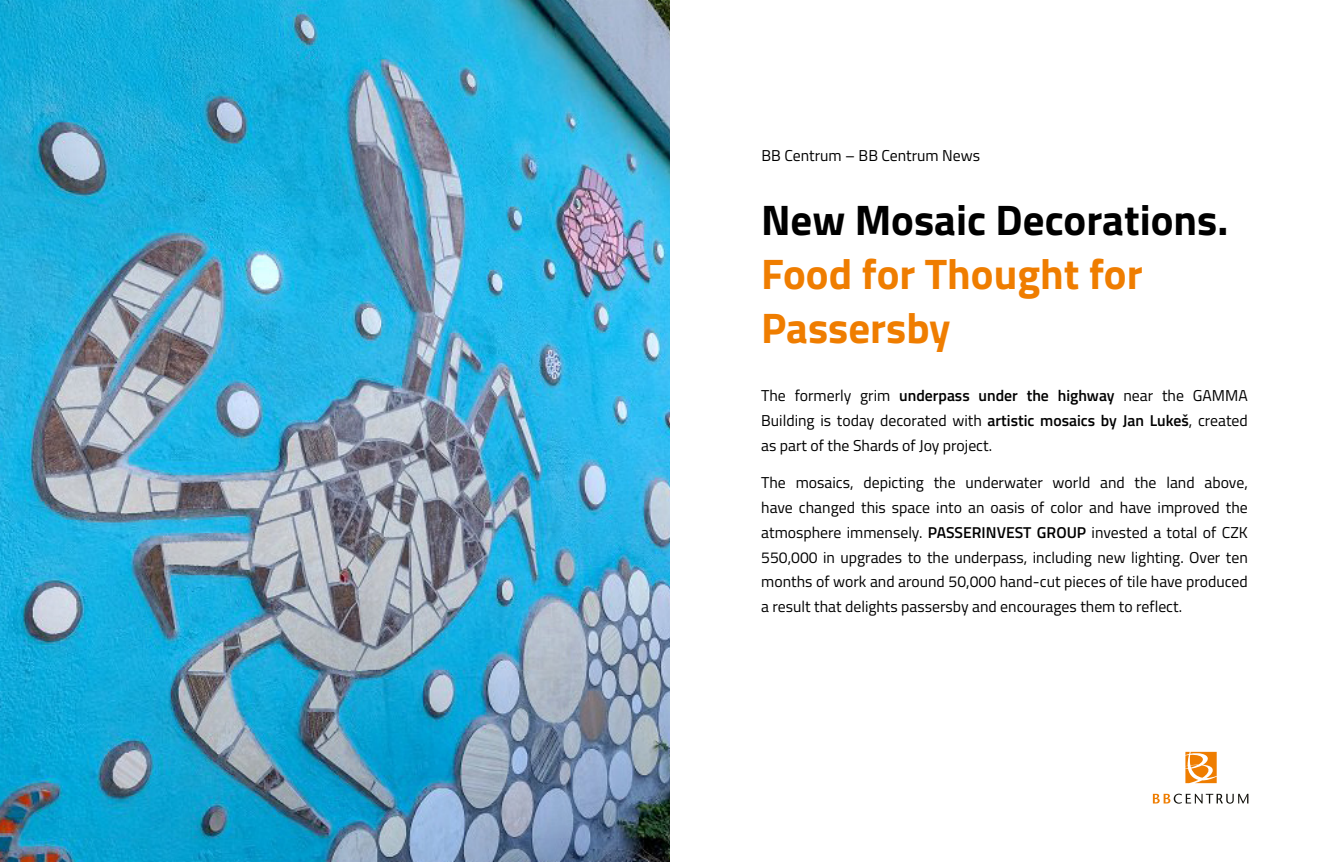
<style>
.page{position:relative;width:1340px;height:862px;background:#fff}
.page>*{position:absolute;margin:0;border:0;box-sizing:border-box;transform-origin:0 0}
.t1{font:700 42.75px/54px "Titillium Web";color:#ef7d00}
.t2{font:700 42.75px "Titillium Web";color:#000}
.t3{font:15.75px/24.8px "Titillium Web";color:#000;text-align:justify}
.s1{font-weight:600}
</style>
<div class="page">
<img style="left:0;top:0;width:670px;height:861px">
<svg style="left:1152px;top:793px;width:96px;height:10px"></svg>
<svg style="left:1185px;top:751px;width:31px;height:31px"></svg>
<p class="t3" style="left:761px;top:143px;width:220px">BB Centrum – BB Centrum News</p>
<h1 class="t2" style="left:761px;top:187px;width:468px">New Mosaic Decorations.</h1>
<h1 class="t1" style="left:761px;top:245px;width:383px">Food for Thought for<br>Passersby</h1>
<p class="t3" style="left:761px;top:382px;width:488px">The formerly grim <span class="s1">underpass under the highway</span> near the GAMMA Building is today decorated with <span class="s1">artistic mosaics by Jan Lukeš</span>, created as part of the Shards of Joy project.</p>
<p class="t3" style="left:761px;top:469px;width:488px">The mosaics, depicting the underwater world and the land above, have changed this space into an oasis of color and have improved the atmosphere immensely. <span class="s1">PASSERINVEST GROUP</span> invested a total of CZK 550,000 in upgrades to the underpass, including new lighting. Over ten months of work and around 50,000 hand-cut pieces of tile have produced a result that delights passersby and encourages them to reflect.</p>
</div>
